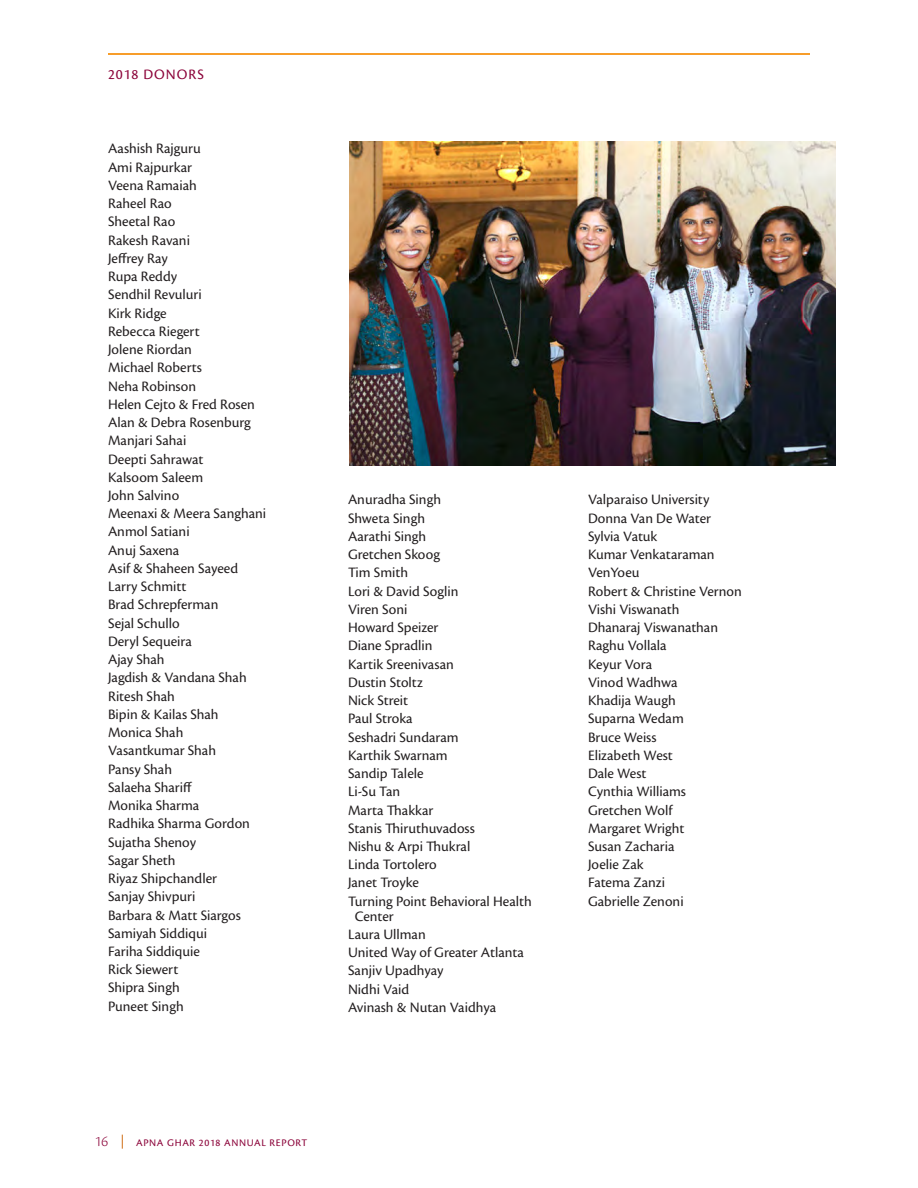
<style>
.page{position:relative;width:918px;height:1188px;background:#fff}
.page>*{position:absolute;margin:0;border:0;box-sizing:border-box;transform-origin:0 0}
.names{font:15px/15px "Cronos Pro";color:#231f20}
.page_heading{font:15px "Cronos Pro";letter-spacing:.065em;color:#8b0339}
.t1{font:300 15px "Cronos Pro";color:#8b0339}
.t2{font:10.5px "Cronos Pro Capt";letter-spacing:.06em;color:#8b0339}
</style>
<div class="page">
<img style="left:349px;top:142px;width:486px;height:324px">
<svg style="left:122px;top:1135px;width:1px;height:14px"></svg>
<hr style="left:108px;top:53px;width:702px;height:2px;background:#f7971d">
<p class="page_heading" style="left:108px;top:66px;width:97px">2018 DONORS</p>
<p class="names" style="left:108px;top:141px;width:94px">Aashish Rajguru</p>
<p class="names" style="left:108px;top:160px;width:86px">Ami Rajpurkar</p>
<p class="names" style="left:108px;top:178px;width:90px">Veena Ramaiah</p>
<p class="names" style="left:108px;top:196px;width:65px">Raheel Rao</p>
<p class="names" style="left:108px;top:214px;width:69px">Sheetal Rao</p>
<p class="names" style="left:108px;top:233px;width:84px">Rakesh Ravani</p>
<p class="names" style="left:108px;top:251px;width:61px">Jeffrey Ray</p>
<p class="names" style="left:108px;top:269px;width:71px">Rupa Reddy</p>
<p class="names" style="left:108px;top:287px;width:95px">Sendhil Revuluri</p>
<p class="names" style="left:108px;top:305px;width:60px">Kirk Ridge</p>
<p class="names" style="left:108px;top:324px;width:93px">Rebecca Riegert</p>
<p class="names" style="left:108px;top:342px;width:85px">Jolene Riordan</p>
<p class="names" style="left:108px;top:360px;width:96px">Michael Roberts</p>
<p class="names" style="left:108px;top:378px;width:90px">Neha Robinson</p>
<p class="names" style="left:108px;top:397px;width:149px">Helen Cejto &amp; Fred Rosen</p>
<p class="names" style="left:108px;top:415px;width:144px">Alan &amp; Debra Rosenburg</p>
<p class="names" style="left:108px;top:433px;width:80px">Manjari Sahai</p>
<p class="names" style="left:108px;top:451px;width:97px">Deepti Sahrawat</p>
<p class="names" style="left:108px;top:470px;width:97px">Kalsoom Saleem</p>
<p class="names" style="left:108px;top:488px;width:73px">John Salvino</p>
<p class="names" style="left:108px;top:506px;width:160px">Meenaxi &amp; Meera Sanghani</p>
<p class="names" style="left:108px;top:524px;width:83px">Anmol Satiani</p>
<p class="names" style="left:108px;top:543px;width:73px">Anuj Saxena</p>
<p class="names" style="left:108px;top:561px;width:132px">Asif &amp; Shaheen Sayeed</p>
<p class="names" style="left:108px;top:579px;width:80px">Larry Schmitt</p>
<p class="names" style="left:108px;top:597px;width:112px">Brad Schrepferman</p>
<p class="names" style="left:108px;top:616px;width:73px">Sejal Schullo</p>
<p class="names" style="left:108px;top:634px;width:85px">Deryl Sequeira</p>
<p class="names" style="left:108px;top:652px;width:58px">Ajay Shah</p>
<p class="names" style="left:108px;top:670px;width:140px">Jagdish &amp; Vandana Shah</p>
<p class="names" style="left:108px;top:689px;width:68px">Ritesh Shah</p>
<p class="names" style="left:108px;top:707px;width:112px">Bipin &amp; Kailas Shah</p>
<p class="names" style="left:108px;top:725px;width:77px">Monica Shah</p>
<p class="names" style="left:108px;top:743px;width:110px">Vasantkumar Shah</p>
<p class="names" style="left:108px;top:761px;width:66px">Pansy Shah</p>
<p class="names" style="left:108px;top:780px;width:86px">Salaeha Shariff</p>
<p class="names" style="left:108px;top:798px;width:93px">Monika Sharma</p>
<p class="names" style="left:108px;top:816px;width:143px">Radhika Sharma Gordon</p>
<p class="names" style="left:108px;top:834px;width:90px">Sujatha Shenoy</p>
<p class="names" style="left:108px;top:853px;width:69px">Sagar Sheth</p>
<p class="names" style="left:108px;top:871px;width:111px">Riyaz Shipchandler</p>
<p class="names" style="left:108px;top:889px;width:89px">Sanjay Shivpuri</p>
<p class="names" style="left:108px;top:907px;width:134px">Barbara &amp; Matt Siargos</p>
<p class="names" style="left:108px;top:926px;width:101px">Samiyah Siddiqui</p>
<p class="names" style="left:108px;top:944px;width:93px">Fariha Siddiquie</p>
<p class="names" style="left:108px;top:962px;width:72px">Rick Siewert</p>
<p class="names" style="left:108px;top:980px;width:73px">Shipra Singh</p>
<p class="names" style="left:108px;top:999px;width:77px">Puneet Singh</p>
<p class="names" style="left:348px;top:492px;width:95px">Anuradha Singh</p>
<p class="names" style="left:348px;top:511px;width:79px">Shweta Singh</p>
<p class="names" style="left:348px;top:529px;width:80px">Aarathi Singh</p>
<p class="names" style="left:348px;top:547px;width:94px">Gretchen Skoog</p>
<p class="names" style="left:348px;top:565px;width:62px">Tim Smith</p>
<p class="names" style="left:348px;top:584px;width:112px">Lori &amp; David Soglin</p>
<p class="names" style="left:348px;top:602px;width:61px">Viren Soni</p>
<p class="names" style="left:348px;top:620px;width:92px">Howard Speizer</p>
<p class="names" style="left:348px;top:638px;width:86px">Diane Spradlin</p>
<p class="names" style="left:348px;top:656px;width:107px">Kartik Sreenivasan</p>
<p class="names" style="left:348px;top:675px;width:76px">Dustin Stoltz</p>
<p class="names" style="left:348px;top:693px;width:62px">Nick Streit</p>
<p class="names" style="left:348px;top:711px;width:66px">Paul Stroka</p>
<p class="names" style="left:348px;top:729px;width:112px">Seshadri Sundaram</p>
<p class="names" style="left:348px;top:748px;width:101px">Karthik Swarnam</p>
<p class="names" style="left:348px;top:766px;width:77px">Sandip Talele</p>
<p class="names" style="left:348px;top:784px;width:54px">Li-Su Tan</p>
<p class="names" style="left:348px;top:802px;width:87px">Marta Thakkar</p>
<p class="names" style="left:348px;top:821px;width:128px">Stanis Thiruthuvadoss</p>
<p class="names" style="left:348px;top:839px;width:124px">Nishu &amp; Arpi Thukral</p>
<p class="names" style="left:348px;top:857px;width:90px">Linda Tortolero</p>
<p class="names" style="left:348px;top:875px;width:72px">Janet Troyke</p>
<p class="names" style="left:355px;top:894px;width:179px;text-indent:-7px">Turning Point Behavioral Health<br>Center</p>
<p class="names" style="left:348px;top:927px;width:79px">Laura Ullman</p>
<p class="names" style="left:348px;top:945px;width:177px">United Way of Greater Atlanta</p>
<p class="names" style="left:348px;top:963px;width:97px">Sanjiv Upadhyay</p>
<p class="names" style="left:348px;top:982px;width:63px">Nidhi Vaid</p>
<p class="names" style="left:348px;top:1000px;width:150px">Avinash &amp; Nutan Vaidhya</p>
<p class="t1" style="left:95px;top:1132px;width:15px">16</p>
<p class="t2" style="left:136px;top:1136px;width:173px">APNA GHAR 2018 ANNUAL REPORT</p>
<p class="names" style="left:588px;top:492px;width:123px">Valparaiso University</p>
<p class="names" style="left:588px;top:511px;width:125px">Donna Van De Water</p>
<p class="names" style="left:588px;top:529px;width:71px">Sylvia Vatuk</p>
<p class="names" style="left:588px;top:547px;width:128px">Kumar Venkataraman</p>
<p class="names" style="left:588px;top:565px;width:53px">VenYoeu</p>
<p class="names" style="left:588px;top:584px;width:155px">Robert &amp; Christine Vernon</p>
<p class="names" style="left:588px;top:602px;width:93px">Vishi Viswanath</p>
<p class="names" style="left:588px;top:620px;width:132px">Dhanaraj Viswanathan</p>
<p class="names" style="left:588px;top:638px;width:80px">Raghu Vollala</p>
<p class="names" style="left:588px;top:656px;width:66px">Keyur Vora</p>
<p class="names" style="left:588px;top:675px;width:91px">Vinod Wadhwa</p>
<p class="names" style="left:588px;top:693px;width:89px">Khadija Waugh</p>
<p class="names" style="left:588px;top:711px;width:97px">Suparna Wedam</p>
<p class="names" style="left:588px;top:729px;width:70px">Bruce Weiss</p>
<p class="names" style="left:588px;top:748px;width:86px">Elizabeth West</p>
<p class="names" style="left:588px;top:766px;width:60px">Dale West</p>
<p class="names" style="left:588px;top:784px;width:100px">Cynthia Williams</p>
<p class="names" style="left:588px;top:802px;width:86px">Gretchen Wolf</p>
<p class="names" style="left:588px;top:821px;width:98px">Margaret Wright</p>
<p class="names" style="left:588px;top:839px;width:88px">Susan Zacharia</p>
<p class="names" style="left:588px;top:857px;width:57px">Joelie Zak</p>
<p class="names" style="left:588px;top:875px;width:79px">Fatema Zanzi</p>
<p class="names" style="left:588px;top:894px;width:97px">Gabrielle Zenoni</p>
</div>
